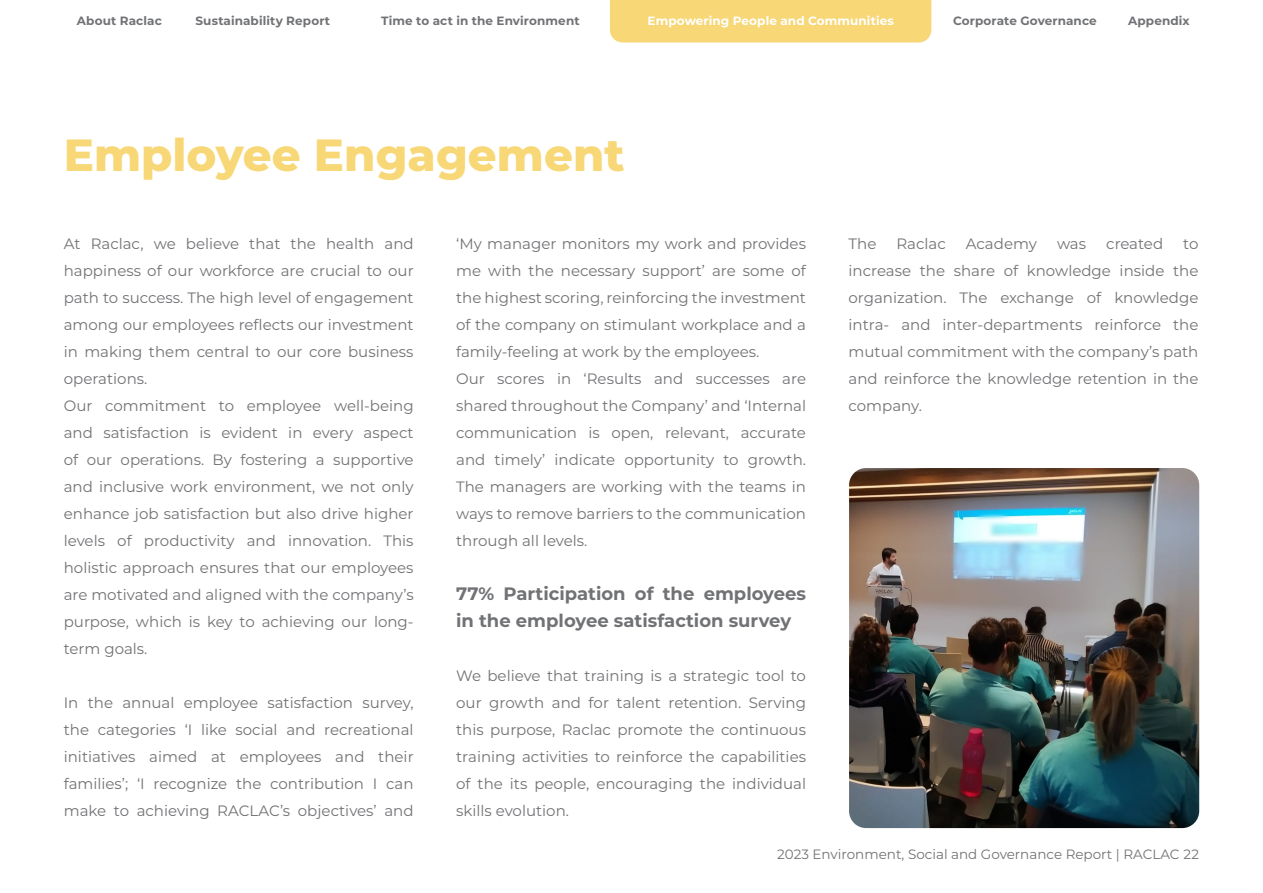
<style>
.page{position:relative;width:1263px;height:893px;background:#fff}
.page>*{position:absolute;margin:0;border:0;box-sizing:border-box;transform-origin:0 0}
.t1{font:800 45px "Montserrat";color:#f7d776}
.t2{font:700 18px/27px "Montserrat";color:#717275}
.t3{font:15px/27px "Montserrat";color:#717275;text-align:justify}
.t4{font:13.5px "Montserrat";color:#717275}
.t5{font:700 12px "Montserrat";letter-spacing:.01em;color:#717275}
.t6{font:700 12px "Montserrat";letter-spacing:.01em;color:#fff}
</style>
<div class="page">
<div style="left:610px;top:0;width:321px;height:43px;background:#f7d776"></div>
<img style="left:849px;top:468px;width:350px;height:360px">
<p class="t5" style="left:77px;top:12px;width:86px">About Raclac</p>
<p class="t5" style="left:195px;top:12px;width:136px">Sustainability Report</p>
<p class="t5" style="left:381px;top:12px;width:200px">Time to act in the Environment</p>
<p class="t6" style="left:647px;top:12px;width:248px">Empowering People and Communities</p>
<p class="t5" style="left:953px;top:12px;width:145px">Corporate Governance</p>
<p class="t5" style="left:1128px;top:12px;width:63px">Appendix</p>
<p class="t1" style="left:64px;top:122px;width:562px">Employee Engagement</p>
<p class="t3" style="left:64px;top:229px;width:351px">At Raclac, we believe that the health and happiness of our workforce are crucial to our path to success. The high level of engagement among our employees reflects our investment in making them central to our core business operations.</p>
<p class="t3" style="left:64px;top:391px;width:351px">Our commitment to employee well-being and satisfaction is evident in every aspect of our operations. By fostering a supportive and inclusive work environment, we not only enhance job satisfaction but also drive higher levels of productivity and innovation. This holistic approach ensures that our employees are motivated and aligned with the company’s purpose, which is key to achieving our long&shy;term goals.</p>
<p class="t3" style="left:64px;top:688px;width:351px">In the annual employee satisfaction survey, the categories ‘I like social and recreational initiatives aimed at employees and their families’; ‘I recognize the contribution I can make to achieving RACLAC’s objectives’ and</p>
<p class="t3" style="left:456px;top:229px;width:351px">‘My manager monitors my work and provides me with the necessary support’ are some of the highest scoring, reinforcing the investment of the company on stimulant workplace and a family-feeling at work by the employees.</p>
<p class="t3" style="left:456px;top:364px;width:351px">Our scores in ‘Results and successes are shared throughout the Company’ and ‘Internal communication is open, relevant, accurate and timely’ indicate opportunity to growth.<br>The managers are working with the teams in ways to remove barriers to the communication through all levels.</p>
<p class="t2" style="left:456px;top:579px;width:351px">77% Participation of the employees in the employee satisfaction survey</p>
<p class="t3" style="left:456px;top:661px;width:351px">We believe that training is a strategic tool to our growth and for talent retention. Serving this purpose, Raclac promote the continuous training activities to reinforce the capabilities of the its people, encouraging the individual skills evolution.</p>
<p class="t3" style="left:848px;top:229px;width:29px">The</p>
<p class="t3" style="left:896px;top:229px;width:51px">Raclac</p>
<p class="t3" style="left:966px;top:229px;width:73px">Academy</p>
<p class="t3" style="left:1057px;top:229px;width:31px">was</p>
<p class="t3" style="left:1106px;top:229px;width:58px">created</p>
<p class="t3" style="left:848px;top:229px;width:351px;text-indent:335px">to increase the share of knowledge inside the organization. The exchange of knowledge intra- and inter-departments reinforce the mutual commitment with the company’s path and reinforce the knowledge retention in the company.</p>
<p class="t4" style="left:777px;top:845px;width:423px">2023 Environment, Social and Governance Report | RACLAC 22</p>
</div>
